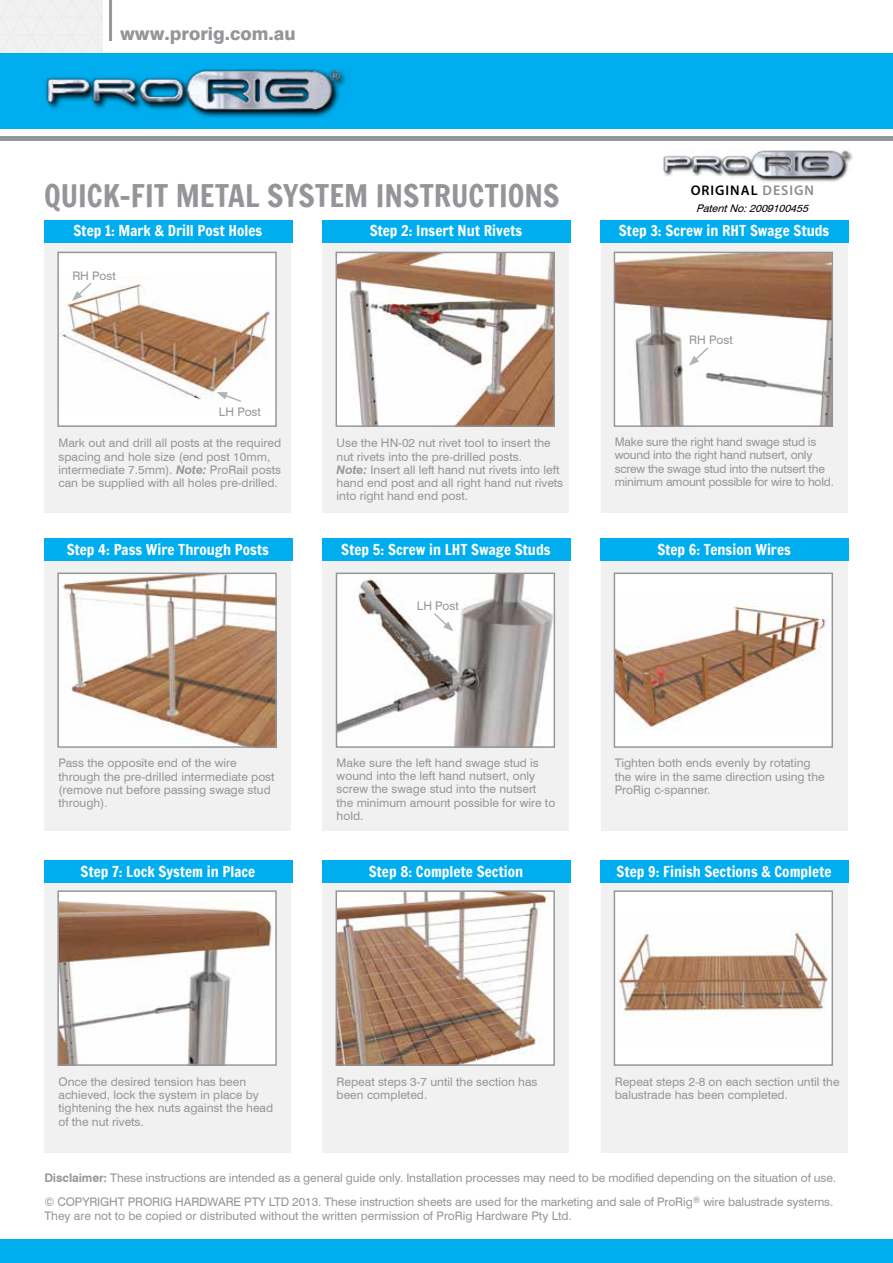
<style>
.page{position:relative;width:893px;height:1263px;background:#fff}
.page>*{position:absolute;margin:0;border:0;box-sizing:border-box;transform-origin:0 0}
.t1{font:30.6px "Francois One";color:#939598}
.t2{font:800 18px "Swiss 721 BT";color:#939598}
.t3{font:14.7px "Francois One";color:#fff}
.t4{font:600 14.1px "Myriad Pro";letter-spacing:.07em;color:#000}
.t5{font:11.85px/13.4px "Swiss 721 BT";color:#95979a}
.t6{font:11.85px/13.4px "Swiss 721 BT";letter-spacing:-.02em;color:#95979a}
.t7{font:italic 10.5px "Swiss 721 BT";color:#000}
.s1{color:#8a8c8e}
.s2{font-weight:700;font-style:italic}
.s3{font-weight:700}
</style>
<div class="page">
<div style="left:0;top:0;width:102px;height:54px;background:#f1f1f2"></div>
<hr style="left:109px;top:0;width:3px;height:41px;background:#95979a">
<div style="left:0;top:54px;width:893px;height:75px;background:#00aeef"></div>
<div style="left:0;top:1239px;width:893px;height:24px;background:#00aeef"></div>
<img style="left:26px;top:35px;width:336px;height:102px">
<hr style="left:0;top:137px;width:893px;height:4px;background:#95979a">
<div style="left:44px;top:220px;width:248px;height:23px;background:#00aeef"></div>
<div style="left:44px;top:243px;width:247px;height:270px;background:#f1f1f2"></div>
<div style="left:44px;top:561px;width:247px;height:269px;background:#f1f1f2"></div>
<div style="left:44px;top:883px;width:247px;height:269px;background:#f1f1f2"></div>
<div style="left:58px;top:252px;width:218px;height:174px;background:#fff"></div>
<img style="left:59px;top:284px;width:216px;height:116px">
<div style="left:57px;top:252px;width:220px;height:175px;border:1px solid #939598"></div>
<div style="left:322px;top:220px;width:248px;height:23px;background:#00aeef"></div>
<div style="left:322px;top:243px;width:247px;height:270px;background:#f1f1f2"></div>
<div style="left:322px;top:561px;width:247px;height:269px;background:#f1f1f2"></div>
<div style="left:322px;top:883px;width:247px;height:269px;background:#f1f1f2"></div>
<img style="left:338px;top:254px;width:215px;height:171px">
<div style="left:336px;top:252px;width:219px;height:175px;border:1px solid #939598"></div>
<div style="left:601px;top:220px;width:248px;height:23px;background:#00aeef"></div>
<div style="left:601px;top:243px;width:246px;height:270px;background:#f1f1f2"></div>
<div style="left:601px;top:561px;width:246px;height:269px;background:#f1f1f2"></div>
<div style="left:601px;top:883px;width:246px;height:269px;background:#f1f1f2"></div>
<img style="left:616px;top:254px;width:215px;height:171px">
<div style="left:614px;top:252px;width:219px;height:175px;border:1px solid #939598"></div>
<div style="left:44px;top:538px;width:248px;height:23px;background:#00aeef"></div>
<img style="left:59px;top:575px;width:216px;height:171px">
<div style="left:57px;top:573px;width:220px;height:175px;border:1px solid #939598"></div>
<div style="left:322px;top:538px;width:248px;height:23px;background:#00aeef"></div>
<div style="left:601px;top:538px;width:248px;height:23px;background:#00aeef"></div>
<div style="left:614px;top:573px;width:218px;height:174px;background:#fff"></div>
<img style="left:616px;top:604px;width:213px;height:126px">
<div style="left:614px;top:573px;width:219px;height:175px;border:1px solid #939598"></div>
<div style="left:44px;top:860px;width:248px;height:23px;background:#00aeef"></div>
<div style="left:58px;top:891px;width:218px;height:174px;background:#fff"></div>
<img style="left:59px;top:902px;width:214px;height:162px">
<div style="left:57px;top:890px;width:220px;height:176px;border:1px solid #939598"></div>
<div style="left:322px;top:860px;width:248px;height:23px;background:#00aeef"></div>
<img style="left:338px;top:892px;width:215px;height:172px">
<div style="left:336px;top:890px;width:219px;height:176px;border:1px solid #939598"></div>
<div style="left:601px;top:860px;width:248px;height:23px;background:#00aeef"></div>
<div style="left:614px;top:891px;width:218px;height:174px;background:#fff"></div>
<img style="left:618px;top:930px;width:210px;height:87px">
<div style="left:614px;top:890px;width:219px;height:176px;border:1px solid #939598"></div>
<img style="left:338px;top:575px;width:215px;height:171px">
<div style="left:336px;top:573px;width:219px;height:175px;border:1px solid #939598"></div>
<svg style="left:72px;top:283px;width:21px;height:18px"></svg>
<svg style="left:217px;top:392px;width:26px;height:10px"></svg>
<svg style="left:689px;top:346px;width:21px;height:20px"></svg>
<svg style="left:432px;top:611px;width:21px;height:20px"></svg>
<img style="left:663px;top:149px;width:190px;height:33px">
<h2 class="t2" style="left:120px;top:22px;width:177px">www.prorig.com.au</h2>
<h1 class="t1" style="left:44px;top:173px;width:517px">QUICK-FIT METAL SYSTEM INSTRUCTIONS</h1>
<p class="t4" style="left:691px;top:181px;width:125px">ORIGINAL <span class="s1">DESIGN</span></p>
<p class="t7" style="left:696px;top:201px;width:117px">PatentNo:2009100455</p>
<p class="t3" style="left:73px;top:220px;width:190px">Step 1: Mark &amp; Drill Post Holes</p>
<p class="t3" style="left:370px;top:220px;width:154px">Step 2: Insert Nut Rivets</p>
<p class="t3" style="left:619px;top:220px;width:212px">Step 3: Screw in RHT Swage Studs</p>
<p class="t5" style="left:72px;top:269px;width:45px">RH Post</p>
<p class="t5" style="left:689px;top:333px;width:45px">RH Post</p>
<p class="t5" style="left:219px;top:405px;width:43px">LH Post</p>
<p class="t5" style="left:58px;top:436px;width:224px">Mark out and drill all posts at the required spacing and hole size (end post 10mm, intermediate 7.5mm). <span class="s2">Note:</span> ProRail posts can be supplied with all holes pre-drilled.</p>
<p class="t5" style="left:337px;top:436px;width:228px">Use the HN-02 nut rivet tool to insert the nut rivets into the pre-drilled posts.<br><span class="s2">Note:</span> Insert all left hand nut rivets into left hand end post and all right hand nut rivets into right hand end post.</p>
<p class="t6" style="left:615px;top:435px;width:221px">Make sure the right hand swage stud is wound into the right hand nutsert, only screw the swage stud into the nutsert the minimum amount possible for wire to hold.</p>
<p class="t3" style="left:67px;top:539px;width:204px">Step 4: Pass Wire Through Posts</p>
<p class="t3" style="left:341px;top:539px;width:211px">Step 5: Screw in LHT Swage Studs</p>
<p class="t3" style="left:657px;top:539px;width:135px">Step 6: Tension Wires</p>
<p class="t5" style="left:417px;top:599px;width:43px">LH Post</p>
<p class="t5" style="left:58px;top:756px;width:218px">Pass the opposite end of the wire through the pre-drilled intermediate post (remove nut before passing swage stud through).</p>
<p class="t3" style="left:80px;top:860px;width:176px">Step 7: Lock System in Place</p>
<p class="t5" style="left:337px;top:756px;width:220px">Make sure the left hand swage stud is wound into the left hand nutsert, only screw the swage stud into the nutsert the minimum amount possible for wire to hold.</p>
<p class="t3" style="left:369px;top:860px;width:156px">Step 8: Complete Section</p>
<p class="t5" style="left:615px;top:756px;width:211px">Tighten both ends evenly by rotating the wire in the same direction using the<br>ProRig c-spanner.</p>
<p class="t3" style="left:617px;top:860px;width:217px">Step 9: Finish Sections &amp; Complete</p>
<p class="t5" style="left:58px;top:1075px;width:216px">Once the desired tension has been achieved, lock the system in place by tightening the hex nuts against the head of the nut rivets.</p>
<p class="t5" style="left:337px;top:1075px;width:202px">Repeat steps 3-7 until the section has been completed.</p>
<p class="t5" style="left:615px;top:1075px;width:226px">Repeat steps 2-8 on each section until the balustrade has been completed.</p>
<p class="t5" style="left:44px;top:1171px;width:793px"><span class="s3">Disclaimer:</span> These instructions are intended as a general guide only. Installation processes may need to be modified depending on the situation of use.</p>
<p class="t5" style="left:44px;top:1195px;width:790px">© COPYRIGHT PRORIG HARDWARE PTY LTD 2013. These instruction sheets are used for the marketing and sale of ProRig<sup>®</sup> wire balustrade systems.<br>They are not to be copied or distributed without the written permission of ProRig Hardware Pty Ltd.</p>
</div>
